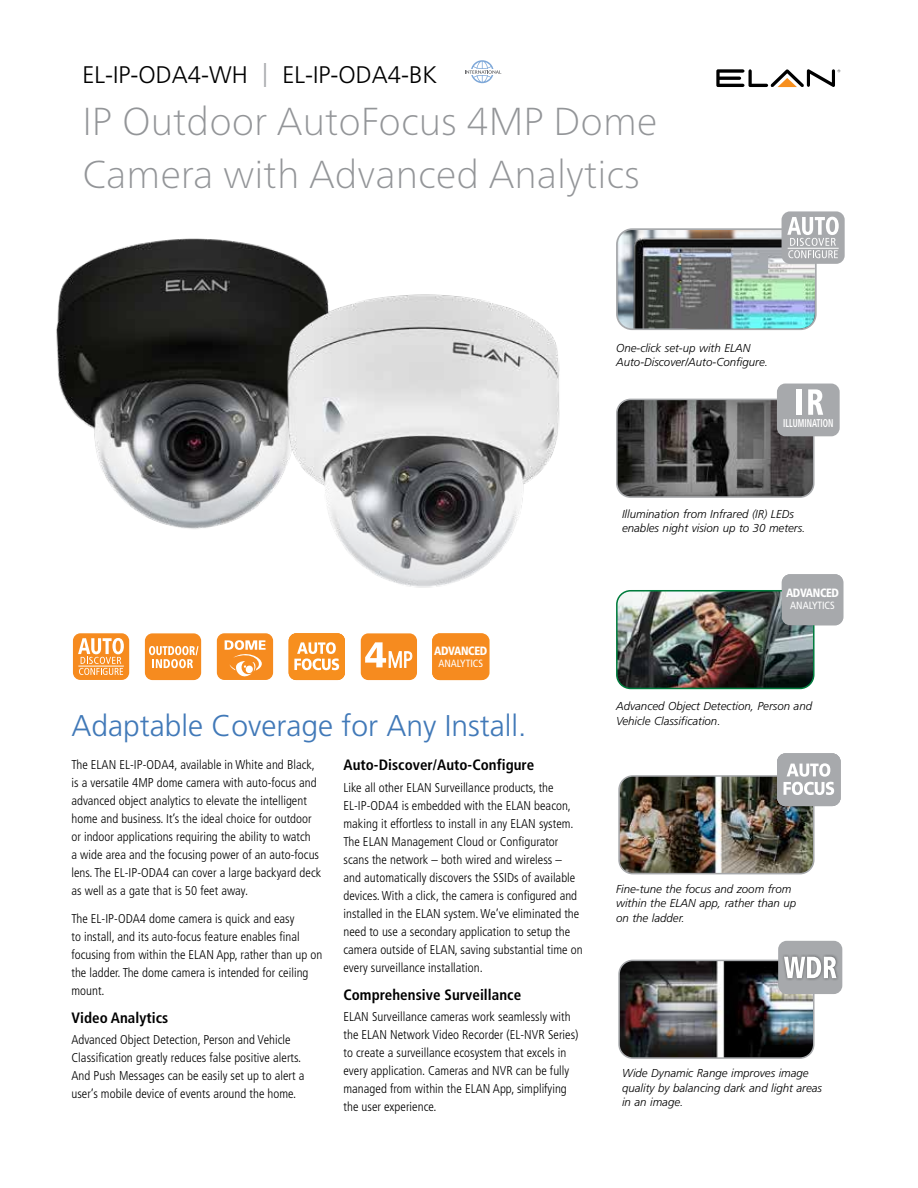
<style>
.page{position:relative;width:918px;height:1188px;background:#fff}
.page>*{position:absolute;margin:0;border:0;box-sizing:border-box;transform-origin:0 0}
.t1{font:100 39px/52.5px "Frutiger Neue LT Pro";color:#939598}
.t2{font:300 30px "Frutiger LT Std";color:#4179b8}
.t3{font:300 24px "Frutiger LT Std";color:#000}
.t4{font:700 condensed 15px "Frutiger LT Std";letter-spacing:.005em;color:#000}
.t5{font:condensed 15px "Frutiger LT Std";letter-spacing:.05em;color:#fff}
.t6{font:900 condensed 13.95px "Frutiger LT Std";letter-spacing:.04em;color:#fff}
.t7{font:300 condensed 12.75px/18px "Frutiger LT Std";letter-spacing:.005em;color:#000}
.t8{font:900 condensed 12px "Frutiger LT Std";letter-spacing:-.03em;color:#fff;scale:.93 1}
.t9{font:italic 300 11.55px/14.5px "Frutiger LT Std";color:#000}
.t10{font:700 condensed 11.25px "Frutiger LT Std";color:#fff;scale:.72 1}
.t11{font:900 condensed 10.95px "Frutiger LT Std";color:#fff}
.t12{font:condensed 10.5px "Frutiger LT Std";color:#fff}
.s1{color:#a7a9ac}
</style>
<div class="page">
<div style="left:217px;top:633px;width:56px;height:47px;background:#f68b1f;border-radius:8px"></div>
<svg style="left:225px;top:640px;width:41px;height:37px"></svg>
<div style="left:73px;top:633px;width:56px;height:47px;background:#f68b1f;border-radius:8px"></div>
<svg style="left:78px;top:638px;width:46px;height:37px"></svg>
<hr style="left:78px;top:666px;width:46px;height:1px;background:#fff">
<div style="left:361px;top:633px;width:56px;height:47px;background:#f68b1f;border-radius:7px"></div>
<svg style="left:365px;top:642px;width:47px;height:25px"></svg>
<img style="left:619px;top:231px;width:12px;height:98px">
<div style="left:616px;top:228px;width:201px;height:102px;border:2px solid #a7a9ac;border-radius:15px"></div>
<svg style="left:432px;top:633px;width:58px;height:47px"></svg>
<svg style="left:465px;top:60px;width:36px;height:23px"></svg>
<div style="left:145px;top:633px;width:56px;height:47px;background:#f68b1f;border-radius:7px"></div>
<svg style="left:149px;top:646px;width:50px;height:22px"></svg>
<svg style="left:716px;top:69px;width:124px;height:18px"></svg>
<img style="left:56px;top:238px;width:264px;height:291px">
<img style="left:273px;top:277px;width:287px;height:311px">
<img style="left:621px;top:778px;width:191px;height:96px">
<div style="left:618px;top:775px;width:197px;height:99px;border:2px solid #a7a9ac;border-radius:14px"></div>
<img style="left:631px;top:231px;width:184px;height:98px">
<div style="left:782px;top:211px;width:63px;height:53px;background:#a7a9ac;border-radius:8px"></div>
<svg style="left:787px;top:217px;width:52px;height:41px"></svg>
<hr style="left:788px;top:248px;width:51px;height:1px;background:#fff">
<img style="left:617px;top:399px;width:195px;height:96px">
<div style="left:616px;top:399px;width:199px;height:99px;border:2px solid #a7a9ac;border-radius:14px"></div>
<div style="left:777px;top:384px;width:63px;height:52px;background:#a7a9ac;border-radius:8px"></div>
<div style="left:796px;top:389px;width:5px;height:26px;background:#fff"></div>
<svg style="left:808px;top:389px;width:15px;height:26px"></svg>
<img style="left:621px;top:960px;width:191px;height:96px">
<div style="left:618px;top:960px;width:197px;height:99px;border:2px solid #a7a9ac;border-radius:14px"></div>
<div style="left:778px;top:941px;width:64px;height:53px;background:#a7a9ac;border-radius:9px"></div>
<div style="left:781px;top:954px;width:58px;height:27px;background:#000;opacity:.4"></div>
<svg style="left:784px;top:957px;width:52px;height:21px"></svg>
<div style="left:432px;top:633px;width:56px;height:47px;background:#f68b1f;border-radius:8px"></div>
<img style="left:617px;top:591px;width:195px;height:97px">
<div style="left:616px;top:590px;width:199px;height:99px;border:2px solid #007c3d;border-radius:14px"></div>
<div style="left:782px;top:574px;width:61px;height:51px;background:#a7a9ac;border-radius:8px"></div>
<div style="left:289px;top:633px;width:56px;height:47px;background:#f78f1e;border-radius:7px"></div>
<svg style="left:294px;top:642px;width:46px;height:28px"></svg>
<div style="left:777px;top:753px;width:64px;height:53px;background:#a7a9ac;border-radius:8px"></div>
<svg style="left:783px;top:763px;width:52px;height:32px"></svg>
<h3 class="t3" style="left:82px;top:61px;width:356px">EL-IP-ODA4-WH <span class="s1">|</span> EL-IP-ODA4-BK</h3>
<h1 class="t1" style="left:82px;top:95px;width:577px">IP Outdoor AutoFocus 4MP Dome<br>Camera with Advanced Analytics</h1>
<p class="t9" style="left:616px;top:340px;width:154px">One-click set-up with ELAN<br>Auto-Discover/Auto-Configure.</p>
<p class="t10" style="left:783px;top:417px;width:71px">ILLUMINATION</p>
<p class="t9" style="left:622px;top:507px;width:185px">Illumination from Infrared (IR) LEDs enables night vision up to 30 meters.</p>
<p class="t8" style="left:434px;top:643px;width:59px">ADVANCED</p>
<p class="t12" style="left:438px;top:657px;width:46px">ANALYTICS</p>
<h2 class="t2" style="left:71px;top:708px;width:457px">Adaptable Coverage for Any Install.</h2>
<p class="t7" style="left:71px;top:756px;width:251px">The ELAN EL-IP-ODA4, available in White and Black, is a versatile 4MP dome camera with auto-focus and advanced object analytics to elevate the intelligent home and business. It’s the ideal choice for outdoor or indoor applications requiring the ability to watch<br>a wide area and the focusing power of an auto-focus lens. The EL-IP-ODA4 can cover a large backyard deck as well as a gate that is 50 feet away.</p>
<p class="t7" style="left:71px;top:910px;width:253px">The EL-IP-ODA4 dome camera is quick and easy<br>to install, and its auto-focus feature enables final focusing from within the ELAN App, rather than up on the ladder. The dome camera is intended for ceiling mount.</p>
<p class="t4" style="left:71px;top:1009px;width:98px">Video Analytics</p>
<p class="t7" style="left:71px;top:1031px;width:235px">Advanced Object Detection, Person and Vehicle Classification greatly reduces false positive alerts.<br>And Push Messages can be easily set up to alert a user’s mobile device of events around the home.</p>
<p class="t4" style="left:343px;top:756px;width:192px">Auto-Discover/Auto-Configure</p>
<p class="t7" style="left:343px;top:779px;width:241px">Like all other ELAN Surveillance products, the EL-IP-ODA4 is embedded with the ELAN beacon, making it effortless to install in any ELAN system.<br>The ELAN Management Cloud or Configurator scans the network – both wired and wireless –<br>and automatically discovers the SSIDs of available devices. With a click, the camera is configured and installed in the ELAN system. We’ve eliminated the need to use a secondary application to setup the camera outside of ELAN, saving substantial time on every surveillance installation.</p>
<p class="t4" style="left:343px;top:986px;width:179px">Comprehensive Surveillance</p>
<p class="t7" style="left:343px;top:1008px;width:237px">ELAN Surveillance cameras work seamlessly with the ELAN Network Video Recorder (EL-NVR Series) to create a surveillance ecosystem that excels in every application. Cameras and NVR can be fully managed from within the ELAN App, simplifying the user experience.</p>
<p class="t5" style="left:785px;top:576px;width:55px">BUILT-IN</p>
<p class="t6" style="left:785px;top:591px;width:55px">MOTION</p>
<p class="t11" style="left:785px;top:606px;width:55px">DETECTION</p>
<p class="t8" style="left:786px;top:586px;width:59px">ADVANCED</p>
<p class="t12" style="left:790px;top:599px;width:46px">ANALYTICS</p>
<p class="t9" style="left:616px;top:699px;width:198px">Advanced Object Detection, Person and<br>Vehicle Classification.</p>
<p class="t9" style="left:616px;top:882px;width:182px">Fine-tune the focus and zoom from within the ELAN app, rather than up on the ladder.</p>
<p class="t9" style="left:622px;top:1066px;width:201px">Wide Dynamic Range improves image quality by balancing dark and light areas in an image.</p>
</div>
